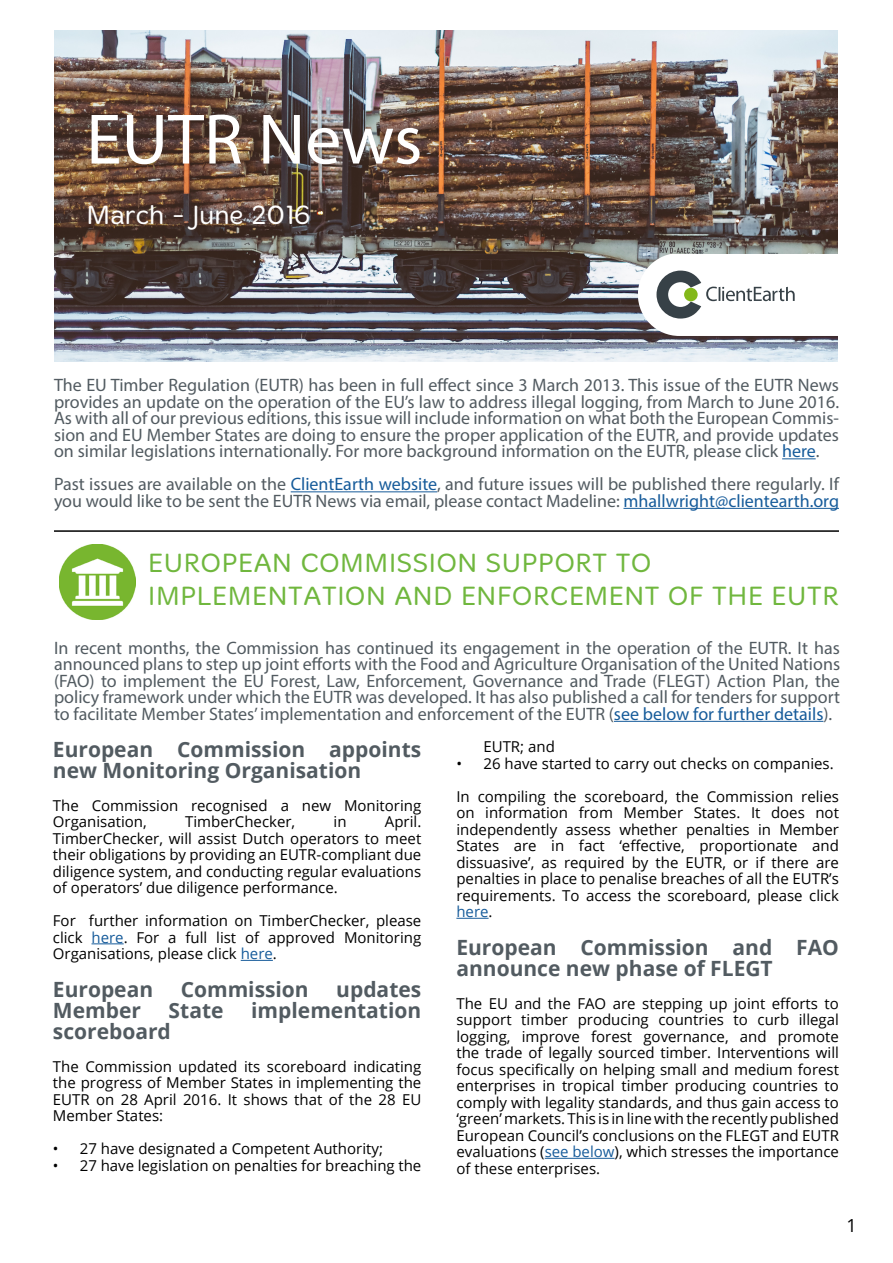
<style>
.page{position:relative;width:893px;height:1263px;background:#fff}
.page>*{position:absolute;margin:0;border:0;box-sizing:border-box;transform-origin:0 0}
.t1{font:72px "Myriad Pro";color:#fff}
.t2{font:300 27px/32.4px "Merge";color:#70b73e}
.t3{font:300 27px "Merge";color:#fff}
.t4{font:700 21px/21px "Open Sans";color:#525b61}
.t5{font:18px/16.5px "Myriad Pro";color:#525b61;text-align:justify}
.t6{font:18px "Open Sans";color:#000}
.t7{font:15px/16.5px "Open Sans";color:#000;text-align:justify}
.s1{color:#165b9a}
</style>
<div class="page">
<hr style="left:92px;top:943px;width:32px;height:1px;background:#165b9a">
<hr style="left:241px;top:960px;width:32px;height:1px;background:#165b9a">
<hr style="left:456px;top:918px;width:33px;height:1px;background:#165b9a">
<hr style="left:545px;top:1158px;width:70px;height:1px;background:#165b9a">
<hr style="left:782px;top:458px;width:34px;height:1px;background:#165b9a">
<hr style="left:291px;top:491px;width:146px;height:1px;background:#165b9a">
<hr style="left:623px;top:508px;width:216px;height:1px;background:#165b9a">
<hr style="left:614px;top:721px;width:209px;height:1px;background:#165b9a">
<hr style="left:54px;top:530px;width:785px;height:2px;background:#000">
<img style="left:60px;top:544px;width:75px;height:76px">
<img style="left:54px;top:31px;width:784px;height:330px">
<svg style="left:639px;top:254px;width:199px;height:82px"></svg>
<div style="left:684px;top:288px;width:14px;height:13px;background:#83b81a;border-radius:50%"></div>
<h1 class="t1" style="left:86px;top:95px;width:338px">EUTR News</h1>
<h2 class="t3" style="left:86px;top:199px;width:226px">March - June 2016</h2>
<p class="t5" style="left:54px;top:376px;width:787px">The EU Timber Regulation (EUTR) has been in full effect since 3 March 2013. This issue of the EUTR News provides an update on the operation of the EU’s law to address illegal logging, from March to June 2016.<br>As with all of our previous editions, this issue will include information on what both the European Commis&shy;sion and EU Member States are doing to ensure the proper application of the EUTR, and provide updates on similar legislations internationally. For more background information on the EUTR, please click <span class="s1">here</span>.</p>
<p class="t5" style="left:54px;top:475px;width:787px">Past issues are available on the <span class="s1">ClientEarth website</span>, and future issues will be published there regularly. If you would like to be sent the EUTR News via email, please contact Madeline: <span class="s1">mhallwright@clientearth.org</span></p>
<h2 class="t2" style="left:148px;top:547px;width:693px">EUROPEAN COMMISSION SUPPORT TO<br>IMPLEMENTATION AND ENFORCEMENT OF THE EUTR</h2>
<p class="t5" style="left:54px;top:639px;width:788px">In recent months, the Commission has continued its engagement in the operation of the EUTR. It has announced plans to step up joint efforts with the Food and Agriculture Organisation of the United Nations (FAO) to implement the EU Forest, Law, Enforcement, Governance and Trade (FLEGT) Action Plan, the policy framework under which the EUTR was developed. It has also published a call for tenders for support to facilitate Member States’ implementation and enforcement of the EUTR (<span class="s1">see below for further details</span>).</p>
<h3 class="t4" style="left:53px;top:738px;width:370px">European Commission appoints new Monitoring Organisation</h3>
<p class="t7" style="left:53px;top:797px;width:370px">The Commission recognised a new Monitoring<br>Organisation,</p>
<p class="t7" style="left:53px;top:813px;width:370px;text-indent:332px">April.<br>TimberChecker, will assist Dutch operators to meet their obligations by providing an EUTR-compliant due diligence system, and conducting regular evaluations of operators’ due diligence performance.</p>
<p class="t7" style="left:53px;top:912px;width:370px">For further information on TimberChecker, please click <span class="s1">here</span>. For a full list of approved Monitoring Organisations, please click <span class="s1">here</span>.</p>
<h3 class="t4" style="left:53px;top:978px;width:102px">European</h3>
<h3 class="t4" style="left:181px;top:978px;width:130px">Commission</h3>
<h3 class="t4" style="left:336px;top:978px;width:87px">updates</h3>
<h3 class="t4" style="left:53px;top:999px;width:90px">Member</h3>
<h3 class="t4" style="left:169px;top:999px;width:56px">State</h3>
<h3 class="t4" style="left:251px;top:999px;width:172px">implementation</h3>
<h3 class="t4" style="left:53px;top:1020px;width:119px">scoreboard</h3>
<p class="t7" style="left:53px;top:1058px;width:370px">The Commission updated its scoreboard indicating the progress of Member States in implementing the EUTR on 28 April 2016. It shows that of the 28 EU Member States:</p>
<p class="t7" style="left:53px;top:1140px;width:332px">• 27 have designated a Competent Authority;</p>
<p class="t7" style="left:53px;top:1157px;width:370px">• 27 have legislation on penalties for breaching the</p>
<p class="t7" style="left:185px;top:813px;width:112px">TimberChecker,</p>
<p class="t7" style="left:334px;top:813px;width:15px">in</p>
<p class="t7" style="left:483px;top:738px;width:73px">EUTR; and</p>
<p class="t7" style="left:456px;top:754px;width:379px">• 26 have started to carry out checks on companies.</p>
<p class="t7" style="left:456px;top:787px;width:384px">In compiling the scoreboard, the Commission relies on information from Member States. It does not independently assess whether penalties in Member States are in fact ‘effective, proportionate and dissuasive’, as required by the EUTR, or if there are penalties in place to penalise breaches of all the EUTR’s requirements. To access the scoreboard, please click <span class="s1">here</span>.</p>
<h3 class="t4" style="left:456px;top:936px;width:384px">European Commission and FAO announce new phase of FLEGT</h3>
<p class="t7" style="left:456px;top:994px;width:384px">The EU and the FAO are stepping up joint efforts to support timber producing countries to curb illegal logging, improve forest governance, and promote the trade of legally sourced timber. Interventions will focus specifically on helping small and medium forest enterprises in tropical timber producing countries to comply with legality standards, and thus gain access to ‘green’ markets. This is in line with the recently published European Council’s conclusions on the FLEGT and EUTR evaluations (<span class="s1">see below</span>), which stresses the importance of these enterprises.</p>
<p class="t6" style="left:846px;top:1213px;width:12px">1</p>
</div>
